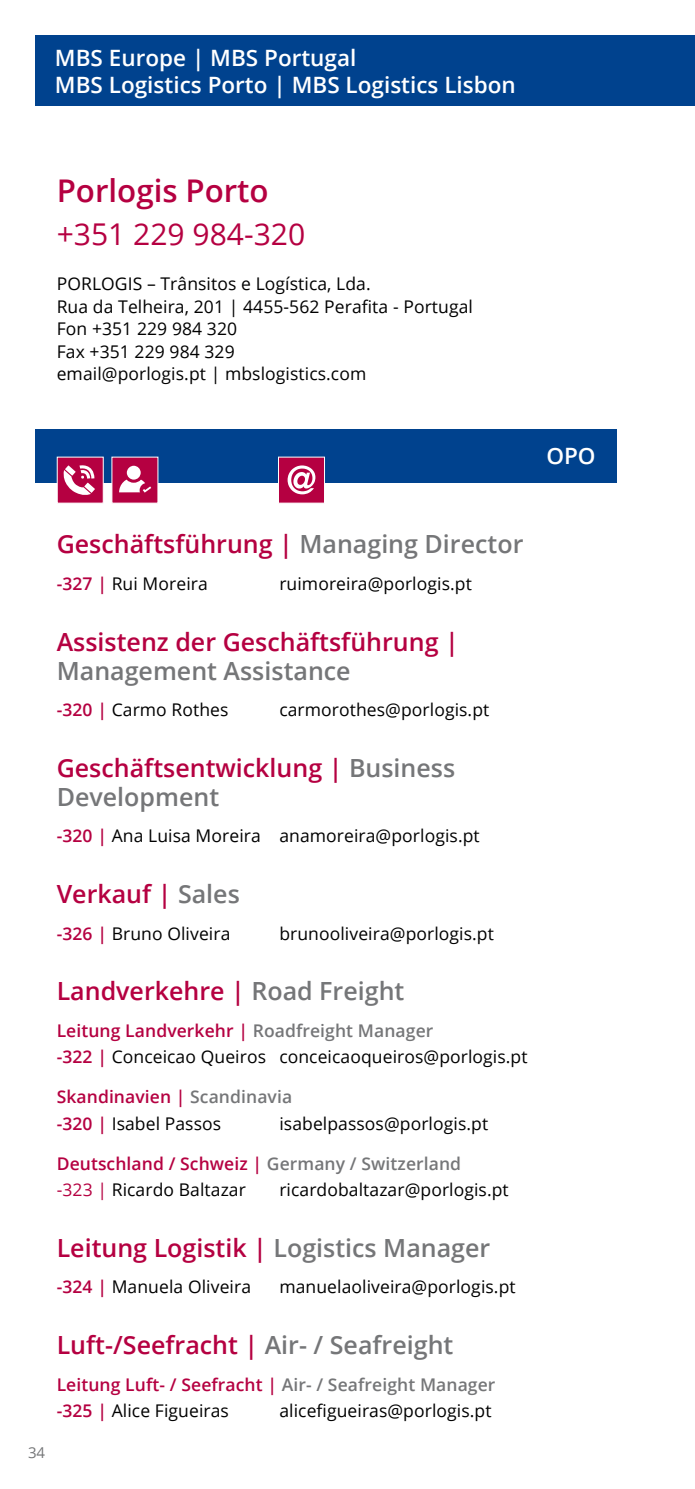
<style>
.page{position:relative;width:695px;height:1489px;background:#fff}
.page>*{position:absolute;margin:0;border:0;box-sizing:border-box;transform-origin:0 0}
.t1{font:600 31.25px "Open Sans";color:#b50041}
.t2{font:30px "Open Sans";color:#b50041}
.t3{font:600 25px/28.8px "Open Sans";color:#b50041}
.t4{font:600 25px "Open Sans";color:#757678}
.t5{font:600 22.5px/26.2px "Open Sans";color:#fff}
.t6{font:17.5px/22.5px "Open Sans";letter-spacing:.005em;color:#000}
.t7{font:600 17.5px/26px "Open Sans";letter-spacing:.005em;color:#b50041}
.t8{font:15px "Open Sans";color:#757678}
.s1{color:#757678}
.s2{font-weight:600;color:#b50041}
.s3{font-weight:600;color:#757678}
.s4{font-weight:400;color:#000}
.s5{font-weight:400}
</style>
<div class="page">
<div style="left:35px;top:35px;width:659px;height:71px;background:#00428e"></div>
<div style="left:35px;top:429px;width:582px;height:53px;background:#00428e"></div>
<div style="left:111px;top:456px;width:47px;height:47px;background:#b50041"></div>
<div style="left:125px;top:464px;width:17px;height:17px;background:#fff;border-radius:50%"></div>
<div style="left:124px;top:462px;width:20px;height:20px;border:3px solid #b50041;border-radius:50%"></div>
<svg style="left:119px;top:477px;width:33px;height:16px"></svg>
<div style="left:278px;top:456px;width:47px;height:47px;background:#b50041;border:1px solid #fff"></div>
<svg style="left:287px;top:465px;width:28px;height:29px"></svg>
<div style="left:57px;top:456px;width:47px;height:47px;background:#b50041;border:1px solid #fff"></div>
<svg style="left:63px;top:465px;width:32px;height:30px"></svg>
<p class="t5" style="left:55px;top:45px;width:462px">MBS Europe | MBS Portugal<br>MBS Logistics Porto | MBS Logistics Lisbon</p>
<h1 class="t1" style="left:57px;top:169px;width:213px">Porlogis Porto</h1>
<h2 class="t2" style="left:57px;top:214px;width:250px">+351 229 984-320</h2>
<p class="t6" style="left:57px;top:272px;width:417px">PORLOGIS – Trânsitos e Logística, Lda.<br>Rua da Telheira, 201 | 4455-562 Perafita - Portugal Fon +351 229 984 320<br>Fax +351 229 984 329<br>email@porlogis.pt | mbslogistics.com</p>
<p class="t5" style="left:546px;top:442px;width:51px">OPO</p>
<p class="t8" style="left:28px;top:1441px;width:19px">34</p>
<h3 class="t3" style="left:57px;top:529px;width:468px">Geschäftsführung | <span class="s1">Managing Director</span></h3>
<p class="t6" style="left:57px;top:572px;width:153px"><span class="s2">-327 |</span> Rui Moreira</p>
<p class="t6" style="left:279px;top:572px;width:194px">ruimoreira@porlogis.pt</p>
<h3 class="t3" style="left:57px;top:627px;width:403px">Assistenz der Geschäftsführung |</h3>
<h3 class="t4" style="left:57px;top:653px;width:295px">Management Assistance</h3>
<p class="t6" style="left:57px;top:698px;width:173px"><span class="s2">-320 |</span> Carmo Rothes</p>
<p class="t6" style="left:279px;top:698px;width:211px">carmorothes@porlogis.pt</p>
<h3 class="t3" style="left:57px;top:753px;width:400px">Geschäftsentwicklung | <span class="s1">Business<br>Development</span></h3>
<p class="t6" style="left:57px;top:824px;width:424px"><span class="s2">-320 |</span> Ana Luisa Moreira anamoreira@porlogis.pt</p>
<h3 class="t3" style="left:57px;top:879px;width:185px">Verkauf | <span class="s1">Sales</span></h3>
<p class="t6" style="left:57px;top:921px;width:175px"><span class="s2">-326 |</span> Bruno Oliveira</p>
<p class="t6" style="left:279px;top:921px;width:216px">brunooliveira@porlogis.pt</p>
<h3 class="t3" style="left:57px;top:976px;width:349px">Landverkehre | <span class="s1">Road Freight</span></h3>
<p class="t6" style="left:57px;top:1017px;width:472px;line-height:26px"><span class="s2">Leitung Landverkehr |</span> <span class="s3">Roadfreight Manager<br></span><span class="s2">-322 |</span> Conceicao Queiros conceicaoqueiros@porlogis.pt</p>
<p class="t7" style="left:57px;top:1083px;width:237px">Skandinavien | <span class="s1">Scandinavia </span>-320 | <span class="s4">Isabel Passos</span></p>
<p class="t6" style="left:279px;top:1111px;width:210px">isabelpassos@porlogis.pt</p>
<p class="t7" style="left:57px;top:1149px;width:406px">Deutschland / Schweiz | <span class="s1">Germany / Switzerland </span><span class="s5">-323 |</span> <span class="s4">Ricardo Baltazar</span></p>
<p class="t6" style="left:279px;top:1177px;width:231px">ricardobaltazar@porlogis.pt</p>
<h3 class="t3" style="left:57px;top:1232px;width:435px">Leitung Logistik | <span class="s1">Logistics Manager</span></h3>
<p class="t6" style="left:57px;top:1274px;width:196px"><span class="s2">-324 |</span> Manuela Oliveira</p>
<p class="t6" style="left:279px;top:1274px;width:238px">manuelaoliveira@porlogis.pt</p>
<h3 class="t3" style="left:57px;top:1329px;width:398px">Luft-/Seefracht | <span class="s1">Air- / Seafreight</span></h3>
<p class="t7" style="left:57px;top:1370px;width:440px">Leitung Luft- / Seefracht | <span class="s1">Air- / Seafreight Manager </span>-325 | <span class="s4">Alice Figueiras</span></p>
<p class="t6" style="left:279px;top:1398px;width:214px">alicefigueiras@porlogis.pt</p>
</div>
